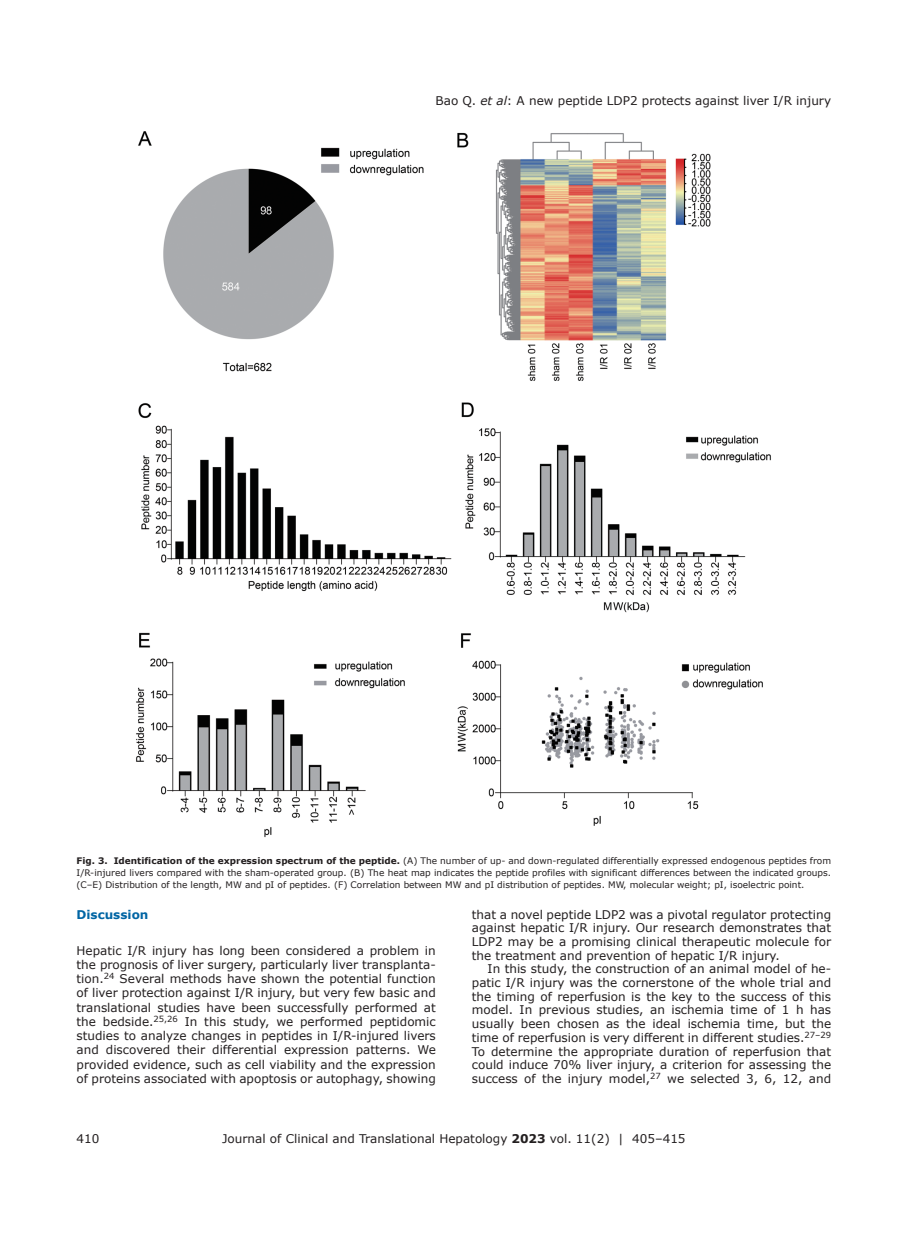
<style>
.page{position:relative;width:919px;height:1238px;background:#fff}
.page>*{position:absolute;margin:0;border:0;box-sizing:border-box;transform-origin:0 0}
.t1{font:12px/13.6px "Verdana";color:#231f20;text-align:justify}
.t2{font:700 12px "Verdana";color:#0065a4}
.t3{font:9px/12px "Verdana";color:#231f20;text-align:justify}
.s1{font-style:italic}
.s2{font-weight:700}
</style>
<div class="page">
<img style="left:136px;top:131px;width:635px;height:707px">
<p class="t1" style="left:435px;top:93px;width:397px">Bao Q. <span class="s1">et al</span>: A new peptide LDP2 protects against liver I/R injury</p>
<p class="t3" style="left:76px;top:854px;width:756px"><span class="s2">Fig. 3. Identification of the expression spectrum of the peptide.</span> (A) The number of up- and down-regulated differentially expressed endogenous peptides from I/R-injured livers compared with the sham-operated group. (B) The heat map indicates the peptide profiles with significant differences between the indicated groups. (C–E) Distribution of the length, MW and pI of peptides. (F) Correlation between MW and pI distribution of peptides. MW, molecular weight; pI, isoelectric point.</p>
<p class="t2" style="left:76px;top:905px;width:73px">Discussion</p>
<p class="t1" style="left:76px;top:942px;width:361px;line-height:14.2px">Hepatic I/R injury has long been considered a problem in the prognosis of liver surgery, particularly liver transplanta&shy;tion.<sup>24</sup> Several methods have shown the potential function of liver protection against I/R injury, but very few basic and translational studies have been successfully performed at the bedside.<sup>25,26</sup> In this study, we performed peptidomic studies to analyze changes in peptides in I/R-injured livers and discovered their differential expression patterns. We provided evidence, such as cell viability and the expression of proteins associated with apoptosis or autophagy, showing</p>
<p class="t1" style="left:472px;top:907px;width:361px">that a novel peptide LDP2 was a pivotal regulator protecting against hepatic I/R injury. Our research demonstrates that LDP2 may be a promising clinical therapeutic molecule for the treatment and prevention of hepatic I/R injury.</p>
<p class="t1" style="left:472px;top:961px;width:361px;text-indent:16px">In this study, the construction of an animal model of he&shy;patic I/R injury was the cornerstone of the whole trial and the timing of reperfusion is the key to the success of this model. In previous studies, an ischemia time of 1 h has usually been chosen as the ideal ischemia time, but the time of reperfusion is very different in different studies.<sup>27–29<br></sup>To determine the appropriate duration of reperfusion that could induce 70% liver injury, a criterion for assessing the success of the injury model,<sup>27</sup> we selected 3, 6, 12, and</p>
<p class="t1" style="left:76px;top:1131px;width:24px">410</p>
<p class="t1" style="left:222px;top:1131px;width:465px">Journal of Clinical and Translational Hepatology <span class="s2">2023</span> vol. 11(2) | 405–415</p>
</div>
